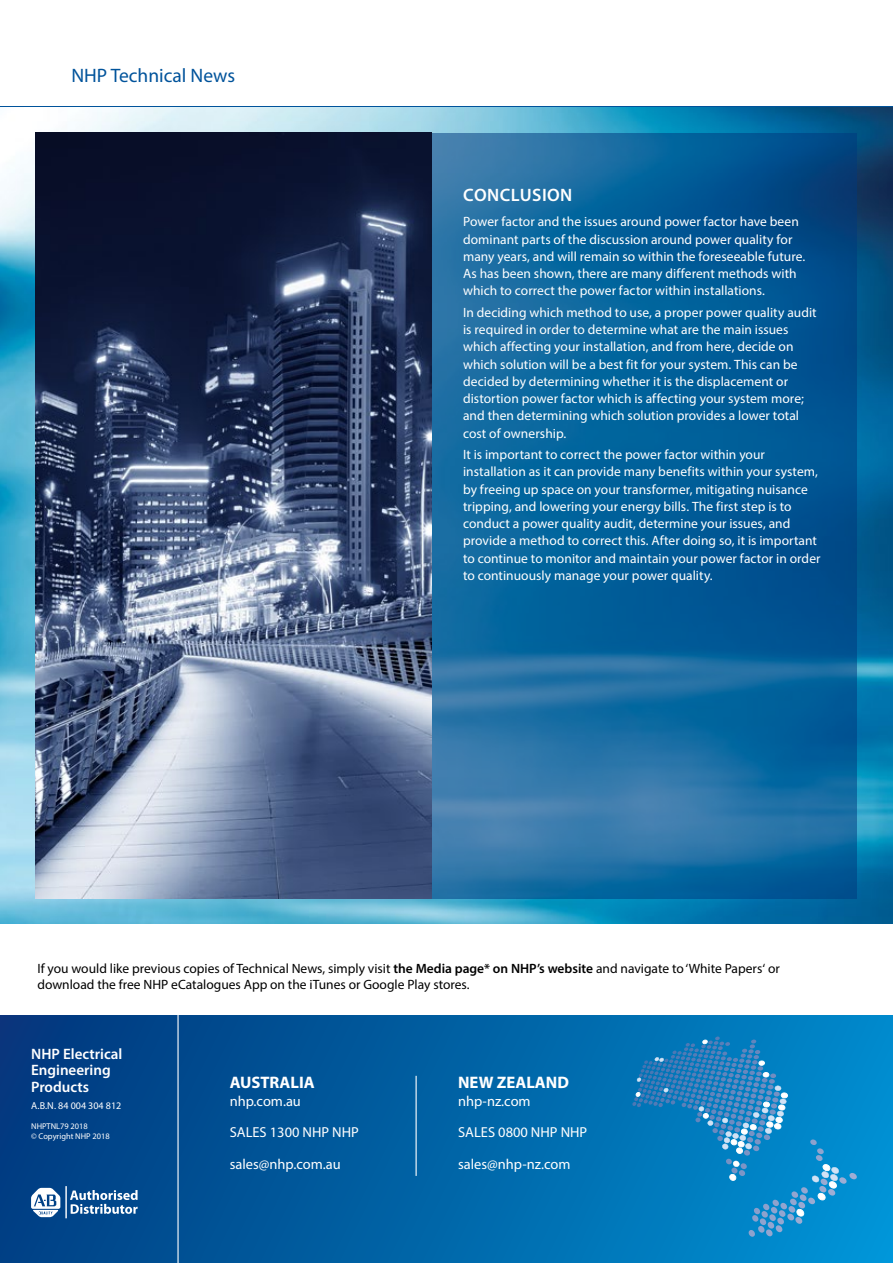
<style>
.page{position:relative;width:893px;height:1263px;background:#fff}
.page>*{position:absolute;margin:0;border:0;box-sizing:border-box;transform-origin:0 0}
.t1{font:19.5px "Myriad Pro";color:#00539b}
.t2{font:600 18px "Myriad Pro";letter-spacing:.02em;color:#fff}
.t3{font:700 16.65px "Myriad Pro";color:#fff}
.t4{font:600 15.15px/16.8px "Myriad Pro";color:#fff}
.t5{font:14.4px/31.5px "Myriad Pro";color:#fff}
.t6{font:13.5px/17.2px "Myriad Pro";letter-spacing:.005em;color:#fff}
.t7{font:13.5px/16.2px "Myriad Pro";color:#000}
.t8{font:10.05px "Myriad Pro";color:#fff}
.t9{font:8.4px/10.1px "Myriad Pro";color:#fff}
.s1{font-weight:600}
</style>
<div class="page">
<img style="left:0;top:107px;width:893px;height:816px">
<hr style="left:0;top:106px;width:893px;height:1px;background:#00539b">
<svg style="left:432px;top:133px;width:424px;height:765px;background:#10649c"></svg>
<div style="left:0;top:1015px;width:893px;height:248px;background:linear-gradient(to right,#00397e,#0090d1)"></div>
<hr style="left:177px;top:1005px;width:2px;height:258px;background:#fff">
<hr style="left:65px;top:1186px;width:2px;height:32px;background:#fff">
<svg style="left:31px;top:1188px;width:29px;height:29px"></svg>
<svg style="left:70px;top:1190px;width:68px;height:24px"></svg>
<svg style="left:632px;top:1036px;width:225px;height:201px;background:#1485c4"></svg>
<hr style="left:416px;top:1076px;width:1px;height:100px;background:#fff">
<img style="left:35px;top:133px;width:397px;height:765px">
<h1 class="t1" style="left:71px;top:63px;width:165px">NHP Technical News</h1>
<h2 class="t2" style="left:463px;top:183px;width:111px">CONCLUSION</h2>
<p class="t6" style="left:463px;top:213px;width:344px">Power factor and the issues around power factor have been dominant parts of the discussion around power quality for many years, and will remain so within the foreseeable future.<br>As has been shown, there are many different methods with which to correct the power factor within installations.</p>
<p class="t6" style="left:463px;top:303px;width:355px">In deciding which method to use, a proper power quality audit is required in order to determine what are the main issues which affecting your installation, and from here, decide on which solution will be a best fit for your system. This can be decided by determining whether it is the displacement or distortion power factor which is affecting your system more; and then determining which solution provides a lower total cost of ownership.</p>
<p class="t6" style="left:463px;top:446px;width:359px">It is important to correct the power factor within your installation as it can provide many benefits within your system, by freeing up space on your transformer, mitigating nuisance tripping, and lowering your energy bills. The first step is to conduct a power quality audit, determine your issues, and provide a method to correct this. After doing so, it is important to continue to monitor and maintain your power factor in order to continuously manage your power quality.</p>
<p class="t7" style="left:37px;top:960px;width:744px">If you would like previous copies of Technical News, simply visit <span class="s1">the Media page* on NHP’s website</span> and navigate to ‘White Papers‘ or download the free NHP eCatalogues App on the iTunes or Google Play stores.</p>
<p class="t4" style="left:31px;top:1045px;width:93px">NHP Electrical<br>Engineering<br>Products</p>
<p class="t8" style="left:31px;top:1099px;width:92px">A.B.N. 84 004 304 812</p>
<p class="t9" style="left:31px;top:1120px;width:80px">NHPTNL79 2018<br>© Copyright NHP 2018</p>
<p class="t3" style="left:230px;top:1071px;width:87px">AUSTRALIA</p>
<p class="t5" style="left:230px;top:1085px;width:131px">nhp.com.au<br>SALES 1300 NHP NHP sales@nhp.com.au</p>
<p class="t3" style="left:458px;top:1071px;width:112px">NEW ZEALAND</p>
<p class="t5" style="left:458px;top:1085px;width:131px">nhp-nz.com<br>SALES 0800 NHP NHP sales@nhp-nz.com</p>
</div>
